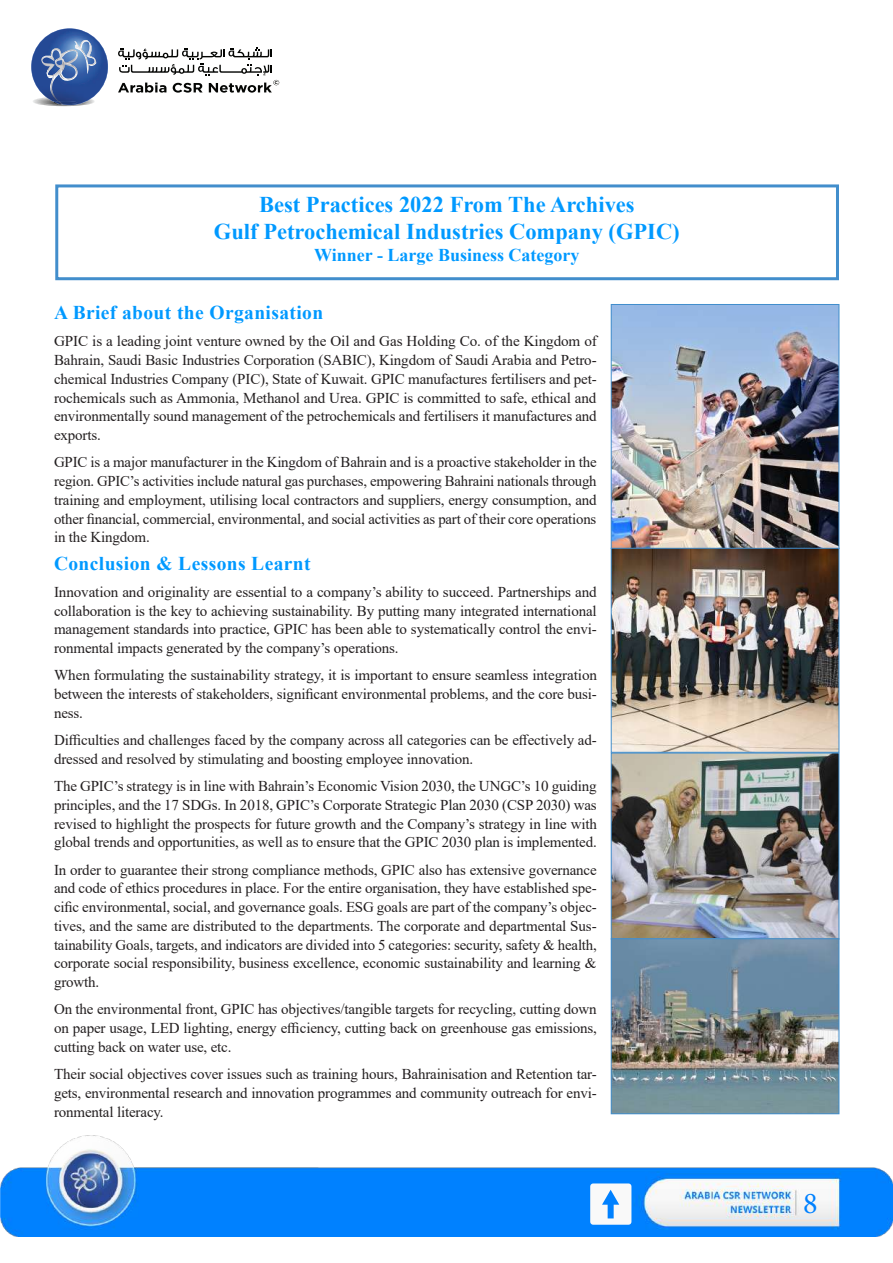
<style>
.page{position:relative;width:893px;height:1263px;background:#fff}
.page>*{position:absolute;margin:0;border:0;box-sizing:border-box;transform-origin:0 0}
.t1{font:30.15px "Minion Pro";color:#0081ff}
.t2{font:700 22.5px/27px "Times New Roman";color:#09f;text-align:center}
.t3{font:700 19.5px "Times New Roman";letter-spacing:.02em;color:#09f}
.t4{font:700 18px "Times New Roman";color:#09f}
.t5{font:15px/18.8px "Times New Roman";letter-spacing:-.01em;color:#231f20;text-align:justify}
</style>
<div class="page">
<img style="left:0;top:1135px;width:893px;height:102px">
<svg style="left:118px;top:47px;width:161px;height:46px"></svg>
<img style="left:31px;top:29px;width:77px;height:66px">
<svg style="left:33px;top:38px;width:63px;height:68px;background:#5c79ae"></svg>
<img style="left:54px;top:101px;width:23px;height:3px">
<div style="left:590px;top:1183px;width:41px;height:42px;background:#f9f9f9;border-radius:3px"></div>
<svg style="left:602px;top:1190px;width:17px;height:28px"></svg>
<div style="left:55px;top:184px;width:784px;height:96px;border:3px solid #428ecc"></div>
<img style="left:613px;top:306px;width:224px;height:806px">
<div style="left:611px;top:304px;width:228px;height:245px;border:1px solid #428ecc"></div>
<div style="left:611px;top:548px;width:228px;height:205px;border:1px solid #428ecc"></div>
<div style="left:611px;top:753px;width:228px;height:186px;border:1px solid #428ecc"></div>
<div style="left:611px;top:938px;width:228px;height:176px;border:1px solid #428ecc"></div>
<h2 class="t2" style="left:214px;top:191px;width:467px">Best Practices 2022 From The Archives<br>Gulf Petrochemical Industries Company (GPIC)</h2>
<p class="t4" style="left:314px;top:242px;width:267px">Winner - Large Business Category</p>
<h3 class="t3" style="left:54px;top:298px;width:271px">A Brief about the Organisation</h3>
<p class="t5" style="left:54px;top:331px;width:544px">GPIC is a leading joint venture owned by the Oil and Gas Holding Co. of the Kingdom of Bahrain, Saudi Basic Industries Corporation (SABIC), Kingdom of Saudi Arabia and Petro&shy;chemical Industries Company (PIC), State of Kuwait. GPIC manufactures fertilisers and pet&shy;rochemicals such as Ammonia, Methanol and Urea. GPIC is committed to safe, ethical and environmentally sound management of the petrochemicals and fertilisers it manufactures and exports.</p>
<p class="t5" style="left:54px;top:452px;width:544px">GPIC is a major manufacturer in the Kingdom of Bahrain and is a proactive stakeholder in the region. GPIC’s activities include natural gas purchases, empowering Bahraini nationals through training and employment, utilising local contractors and suppliers, energy consumption, and other financial, commercial, environmental, and social activities as part of their core operations in the Kingdom.</p>
<h3 class="t3" style="left:54px;top:549px;width:258px">Conclusion &amp; Lessons Learnt</h3>
<p class="t5" style="left:54px;top:582px;width:544px">Innovation and originality are essential to a company’s ability to succeed. Partnerships and collaboration is the key to achieving sustainability. By putting many integrated international management standards into practice, GPIC has been able to systematically control the envi&shy;ronmental impacts generated by the company’s operations.</p>
<p class="t5" style="left:54px;top:665px;width:545px">When formulating the sustainability strategy, it is important to ensure seamless integration between the interests of stakeholders, significant environmental problems, and the core busi&shy;ness.</p>
<p class="t5" style="left:54px;top:730px;width:544px">Difficulties and challenges faced by the company across all categories can be effectively ad&shy;dressed and resolved by stimulating and boosting employee innovation.</p>
<p class="t5" style="left:54px;top:776px;width:544px">The GPIC’s strategy is in line with Bahrain’s Economic Vision 2030, the UNGC’s 10 guiding principles, and the 17 SDGs. In 2018, GPIC’s Corporate Strategic Plan 2030 (CSP 2030) was revised to highlight the prospects for future growth and the Company’s strategy in line with global trends and opportunities, as well as to ensure that the GPIC 2030 plan is implemented.</p>
<p class="t5" style="left:54px;top:860px;width:544px">In order to guarantee their strong compliance methods, GPIC also has extensive governance and code of ethics procedures in place. For the entire organisation, they have established spe&shy;cific environmental, social, and governance goals. ESG goals are part of the company’s objec&shy;tives, and the same are distributed to the departments. The corporate and departmental Sus&shy;tainability Goals, targets, and indicators are divided into 5 categories: security, safety &amp; health, corporate social responsibility, business excellence, economic sustainability and learning &amp; growth.</p>
<p class="t5" style="left:54px;top:999px;width:544px">On the environmental front, GPIC has objectives/tangible targets for recycling, cutting down on paper usage, LED lighting, energy efficiency, cutting back on greenhouse gas emissions, cutting back on water use, etc.</p>
<p class="t5" style="left:54px;top:1064px;width:544px">Their social objectives cover issues such as training hours, Bahrainisation and Retention tar&shy;gets, environmental research and innovation programmes and community outreach for envi&shy;ronmental literacy.</p>
<h1 class="t1" style="left:803px;top:1183px;width:16px">8</h1>
</div>
